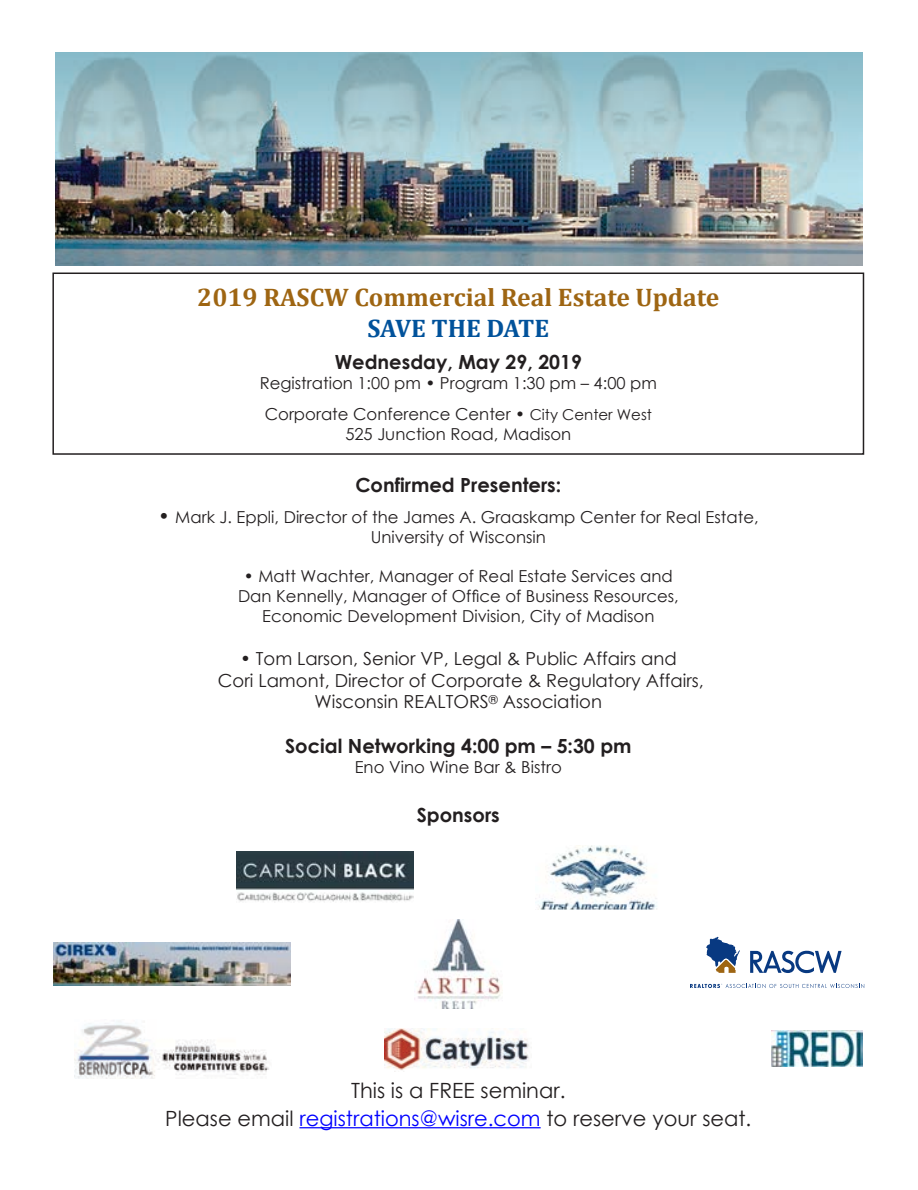
<style>
.page{position:relative;width:918px;height:1190px;background:#fff}
.page>*{position:absolute;margin:0;border:0;box-sizing:border-box;transform-origin:0 0}
.t1{font:700 25.5px "Cambria";color:#9e6512}
.t2{font:700 25.5px "Cambria";letter-spacing:-.01em;color:#01529b}
.t3{font:21px/28.2px "Century Gothic";color:#231f20;text-align:center}
.t4{font:700 19.5px "Century Gothic";color:#231f20}
.t5{font:18px/21.6px "Century Gothic";color:#231f20;text-align:center}
.t6{font:16.5px/19.8px "Century Gothic";color:#231f20;text-align:center}
.s1{font-size:15px}
.s2{font-weight:700;font-size:19.5px}
.s3{font-weight:700;font-style:italic}
.s4{color:#00f}
</style>
<div class="page">
<img style="left:55px;top:53px;width:807px;height:213px">
<div style="left:52px;top:273px;width:812px;height:182px;border:2px solid #231f20"></div>
<hr style="left:299px;top:1127px;width:241px;height:1px;background:#00f">
<img style="left:53px;top:943px;width:237px;height:43px">
<svg style="left:750px;top:951px;width:91px;height:22px"></svg>
<svg style="left:690px;top:984px;width:174px;height:4px"></svg>
<svg style="left:706px;top:937px;width:34px;height:36px"></svg>
<img style="left:236px;top:852px;width:177px;height:50px">
<img style="left:414px;top:920px;width:88px;height:88px">
<img style="left:535px;top:846px;width:122px;height:64px">
<img style="left:385px;top:1029px;width:144px;height:41px">
<img style="left:74px;top:1023px;width:195px;height:56px">
<img style="left:771px;top:1030px;width:91px;height:37px">
<h1 class="t1" style="left:197px;top:280px;width:523px">2019 RASCW Commercial Real Estate Update</h1>
<h1 class="t2" style="left:367px;top:310px;width:183px">SAVE THE DATE</h1>
<p class="t4" style="left:335px;top:350px;width:249px">Wednesday, May 29, 2019</p>
<p class="t6" style="left:260px;top:368px;width:399px;line-height:30.6px">Registration 1:00 pm • Program 1:30 pm – 4:00 pm<br>Corporate Conference Center • <span class="s1">City Center West</span></p>
<p class="t6" style="left:345px;top:423px;width:227px">525 Junction Road, Madison</p>
<p class="t4" style="left:355px;top:473px;width:207px">Confirmed Presenters:</p>
<p class="t6" style="left:158px;top:507px;width:602px"><span class="s2">•</span> Mark J. Eppli, Director of the James A. Graaskamp Center for Real Estate,<br>University of Wisconsin</p>
<p class="t6" style="left:238px;top:566px;width:442px"><span class="s3">•</span> Matt Wachter, Manager of Real Estate Services and<br>Dan Kennelly, Manager of Office of Business Resources,<br>Economic Development Division, City of Madison</p>
<p class="t5" style="left:218px;top:648px;width:487px">• Tom Larson, Senior VP, Legal &amp; Public Affairs and<br>Cori Lamont, Director of Corporate &amp; Regulatory Affairs,<br>Wisconsin REALTORS<sup>®</sup> Association</p>
<p class="t4" style="left:285px;top:734px;width:348px">Social Networking 4:00 pm – 5:30 pm</p>
<p class="t6" style="left:355px;top:757px;width:208px">Eno Vino Wine Bar &amp; Bistro</p>
<p class="t4" style="left:417px;top:802px;width:85px">Sponsors</p>
<p class="t3" style="left:165px;top:1075px;width:587px">This is a FREE seminar.<br>Please email <span class="s4">registrations@wisre.com</span> to reserve your seat.</p>
</div>
